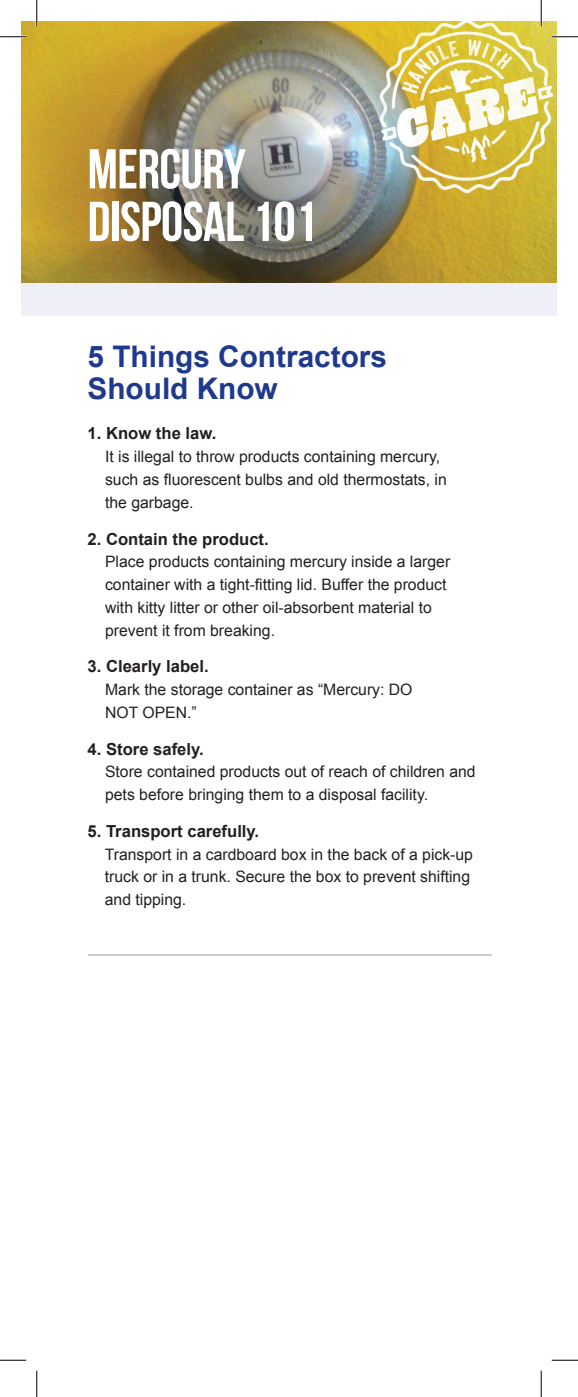
<style>
.page{position:relative;width:578px;height:1397px;background:#fff}
.page>*{position:absolute;margin:0;border:0;box-sizing:border-box;transform-origin:0 0}
.t1{font:56px/52.5px "Bebas Neue";letter-spacing:-.01em;color:#fff}
.t2{font:700 29.75px/31.5px "Arial";color:#1e398d}
.t3{font:700 16.62px "Arial";color:#231f20}
.t4{font:15.75px/22.8px "Arial";color:#231f20}
</style>
<div class="page">
<img style="left:21px;top:21px;width:535px;height:263px">
<img style="left:369px;top:21px;width:187px;height:181px">
<div style="left:21px;top:284px;width:535px;height:32px;background:#efeff7"></div>
<hr style="left:88px;top:955px;width:403px;height:1px;background:#cecbca">
<hr style="left:0;top:36px;width:26px;height:2px;background:#fff">
<hr style="left:551px;top:36px;width:27px;height:2px;background:#fff">
<hr style="left:36px;top:0;width:2px;height:26px;background:#fff">
<hr style="left:540px;top:0;width:2px;height:26px;background:#fff">
<svg style="left:0;top:36px;width:26px;height:1px"></svg>
<svg style="left:551px;top:36px;width:27px;height:1px"></svg>
<svg style="left:0;top:1359px;width:26px;height:1px"></svg>
<svg style="left:551px;top:1359px;width:27px;height:1px"></svg>
<svg style="left:36px;top:0;width:1px;height:26px"></svg>
<svg style="left:36px;top:1370px;width:1px;height:26px"></svg>
<svg style="left:540px;top:0;width:1px;height:26px"></svg>
<svg style="left:540px;top:1370px;width:1px;height:26px"></svg>
<p class="t1" style="left:88px;top:142px;width:231px">MERCURY<br>DISPOSAL 101</p>
<p class="t2" style="left:88px;top:341px;width:301px">5 Things Contractors<br>Should Know</p>
<p class="t3" style="left:88px;top:424px;width:130px">1. Know the law.</p>
<p class="t4" style="left:105px;top:445px;width:343px">It is illegal to throw products containing mercury, such as fluorescent bulbs and old thermostats, in the garbage.</p>
<p class="t3" style="left:88px;top:529px;width:183px">2. Contain the product.</p>
<p class="t4" style="left:105px;top:550px;width:346px">Place products containing mercury inside a larger container with a tight-fitting lid. Buffer the product with kitty litter or other oil-absorbent material to prevent it from breaking.</p>
<p class="t3" style="left:88px;top:657px;width:123px">3. Clearly label.</p>
<p class="t4" style="left:105px;top:678px;width:309px">Mark the storage container as “Mercury: DO<br>NOT OPEN.”</p>
<p class="t3" style="left:88px;top:739px;width:118px">4. Store safely.</p>
<p class="t4" style="left:105px;top:760px;width:372px">Store contained products out of reach of children and pets before bringing them to a disposal facility.</p>
<p class="t3" style="left:88px;top:821px;width:173px">5. Transport carefully.</p>
<p class="t4" style="left:105px;top:842px;width:369px">Transport in a cardboard box in the back of a pick-up truck or in a trunk. Secure the box to prevent shifting and tipping.</p>
</div>
